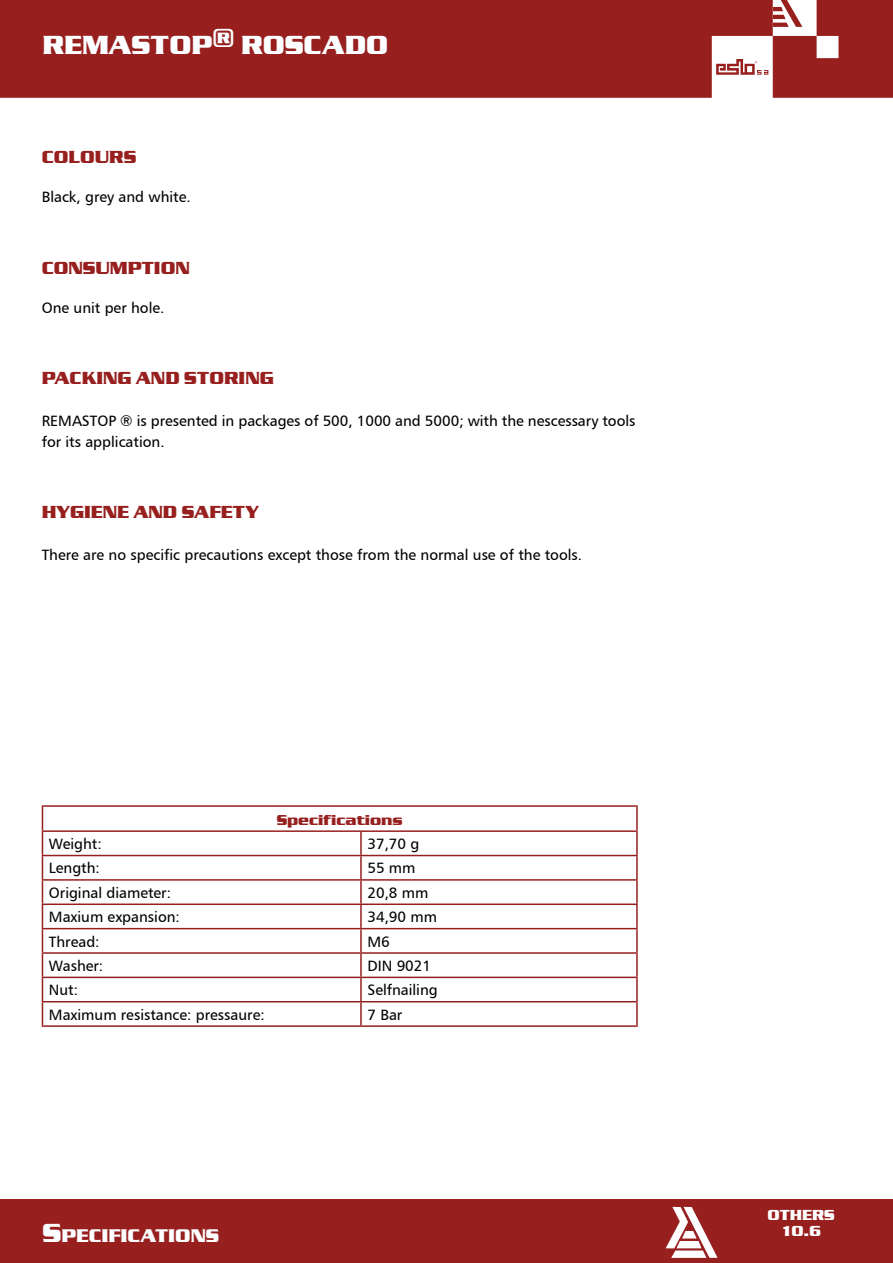
<style>
.page{position:relative;width:893px;height:1263px;background:#fff}
.page>*{position:absolute;margin:0;border:0;box-sizing:border-box;transform-origin:0 0}
.t1{font:700 27px "Serpentine D";color:#fcfeff}
.t2{font:700 18.9px "Serpentine D";color:#fcfeff}
.t3{font:700 18px "Serpentine D";color:#97201f}
.t4{font:15px/21px "Humanist 777 BT Roman B";color:#000}
.t5{font:700 15px/16.5px "Serpentine D";color:#fff;text-align:center}
.t6{font:700 14.85px "Serpentine D";color:#97201f}
.s1{font-size:27px}
</style>
<div class="page">
<div style="left:0;top:1199px;width:893px;height:64px;background:#97201f"></div>
<svg style="left:0;top:0;width:893px;height:98px;background:#9d2d2c"></svg>
<svg style="left:666px;top:1207px;width:52px;height:51px"></svg>
<hr style="left:636px;top:807px;width:2px;height:23px;background:#97201f">
<hr style="left:42px;top:830px;width:319px;height:2px;background:#97201f">
<hr style="left:361px;top:830px;width:277px;height:2px;background:#97201f">
<hr style="left:42px;top:1001px;width:319px;height:1px;background:#97201f">
<hr style="left:42px;top:1025px;width:319px;height:2px;background:#97201f">
<hr style="left:361px;top:1001px;width:277px;height:1px;background:#97201f">
<hr style="left:361px;top:1025px;width:277px;height:2px;background:#97201f">
<hr style="left:42px;top:805px;width:319px;height:2px;background:#97201f">
<hr style="left:361px;top:805px;width:277px;height:2px;background:#97201f">
<hr style="left:360px;top:832px;width:2px;height:23px;background:#97201f">
<hr style="left:636px;top:832px;width:2px;height:23px;background:#97201f">
<hr style="left:42px;top:855px;width:319px;height:1px;background:#97201f">
<hr style="left:361px;top:855px;width:277px;height:1px;background:#97201f">
<hr style="left:360px;top:856px;width:2px;height:23px;background:#97201f">
<hr style="left:636px;top:856px;width:2px;height:23px;background:#97201f">
<hr style="left:42px;top:879px;width:319px;height:2px;background:#97201f">
<hr style="left:361px;top:879px;width:277px;height:2px;background:#97201f">
<hr style="left:360px;top:881px;width:2px;height:22px;background:#97201f">
<hr style="left:636px;top:881px;width:2px;height:22px;background:#97201f">
<hr style="left:42px;top:903px;width:319px;height:2px;background:#97201f">
<hr style="left:361px;top:903px;width:277px;height:2px;background:#97201f">
<hr style="left:360px;top:905px;width:2px;height:23px;background:#97201f">
<hr style="left:636px;top:905px;width:2px;height:23px;background:#97201f">
<hr style="left:42px;top:928px;width:319px;height:1px;background:#97201f">
<hr style="left:361px;top:928px;width:277px;height:1px;background:#97201f">
<hr style="left:360px;top:929px;width:2px;height:23px;background:#97201f">
<hr style="left:636px;top:929px;width:2px;height:23px;background:#97201f">
<hr style="left:42px;top:952px;width:319px;height:2px;background:#97201f">
<hr style="left:361px;top:952px;width:277px;height:2px;background:#97201f">
<hr style="left:360px;top:954px;width:2px;height:23px;background:#97201f">
<hr style="left:636px;top:954px;width:2px;height:23px;background:#97201f">
<hr style="left:42px;top:977px;width:319px;height:1px;background:#97201f">
<hr style="left:361px;top:977px;width:277px;height:1px;background:#97201f">
<hr style="left:360px;top:978px;width:2px;height:23px;background:#97201f">
<hr style="left:636px;top:978px;width:2px;height:23px;background:#97201f">
<svg style="left:42px;top:807px;width:1px;height:218px"></svg>
<hr style="left:360px;top:1002px;width:2px;height:23px;background:#97201f">
<hr style="left:636px;top:1002px;width:2px;height:23px;background:#97201f">
<h1 class="t1" style="left:43px;top:30px;width:347px">REMASTOP® ROSCADO</h1>
<p class="t3" style="left:42px;top:147px;width:54px">COLOURS</p>
<p class="t4" style="left:42px;top:186px;width:151px">Black, grey and white.</p>
<p class="t3" style="left:42px;top:257px;width:57px">CONSUMPT</p>
<p class="t3" style="left:154px;top:257px;width:37px">ION</p>
<p class="t4" style="left:42px;top:297px;width:124px">One unit per hole.</p>
<p class="t3" style="left:42px;top:368px;width:157px">PACKING AND STOR</p>
<p class="t3" style="left:239px;top:368px;width:37px">ING</p>
<p class="t4" style="left:42px;top:410px;width:11px">REMA</p>
<p class="t4" style="left:82px;top:410px;width:18px">STOP</p>
<p class="t4" style="left:42px;top:410px;width:595px;text-indent:79px">® is presented in packages of 500, 1000 and 5000; with the nescessary tools for its application.</p>
<p class="t3" style="left:42px;top:502px;width:219px">HYGIENE AND SAFETY</p>
<p class="t4" style="left:42px;top:544px;width:542px">There are no specific precautions except those from the normal use of the tools.</p>
<p class="t6" style="left:277px;top:811px;width:128px">SPECIFICATIONS</p>
<p class="t4" style="left:49px;top:833px;width:54px">Weight:</p>
<p class="t4" style="left:367px;top:833px;width:53px">37,70 g</p>
<p class="t4" style="left:49px;top:857px;width:52px">Length:</p>
<p class="t4" style="left:367px;top:857px;width:50px">55 mm</p>
<p class="t4" style="left:49px;top:882px;width:124px">Original diameter:</p>
<p class="t4" style="left:367px;top:882px;width:62px">20,8 mm</p>
<p class="t4" style="left:49px;top:906px;width:132px">Maxium expansion:</p>
<p class="t4" style="left:367px;top:906px;width:71px">34,90 mm</p>
<p class="t4" style="left:49px;top:930px;width:52px">Thread:</p>
<p class="t4" style="left:367px;top:930px;width:24px">M6</p>
<p class="t4" style="left:49px;top:955px;width:56px">Washer:</p>
<p class="t4" style="left:367px;top:955px;width:65px">DIN 9021</p>
<p class="t4" style="left:49px;top:979px;width:31px">N ut:</p>
<p class="t4" style="left:367px;top:979px;width:72px">Selfnailing</p>
<p class="t4" style="left:49px;top:1003px;width:217px">Maximum resistance: pressaure:</p>
<p class="t4" style="left:367px;top:1003px;width:36px">7 Bar</p>
<p class="t2" style="left:43px;top:1225px;width:177px"><span class="s1">S</span>PECIFICATIONS</p>
<p class="t5" style="left:767px;top:1206px;width:69px">OTHERS<br>10.6</p>
</div>
